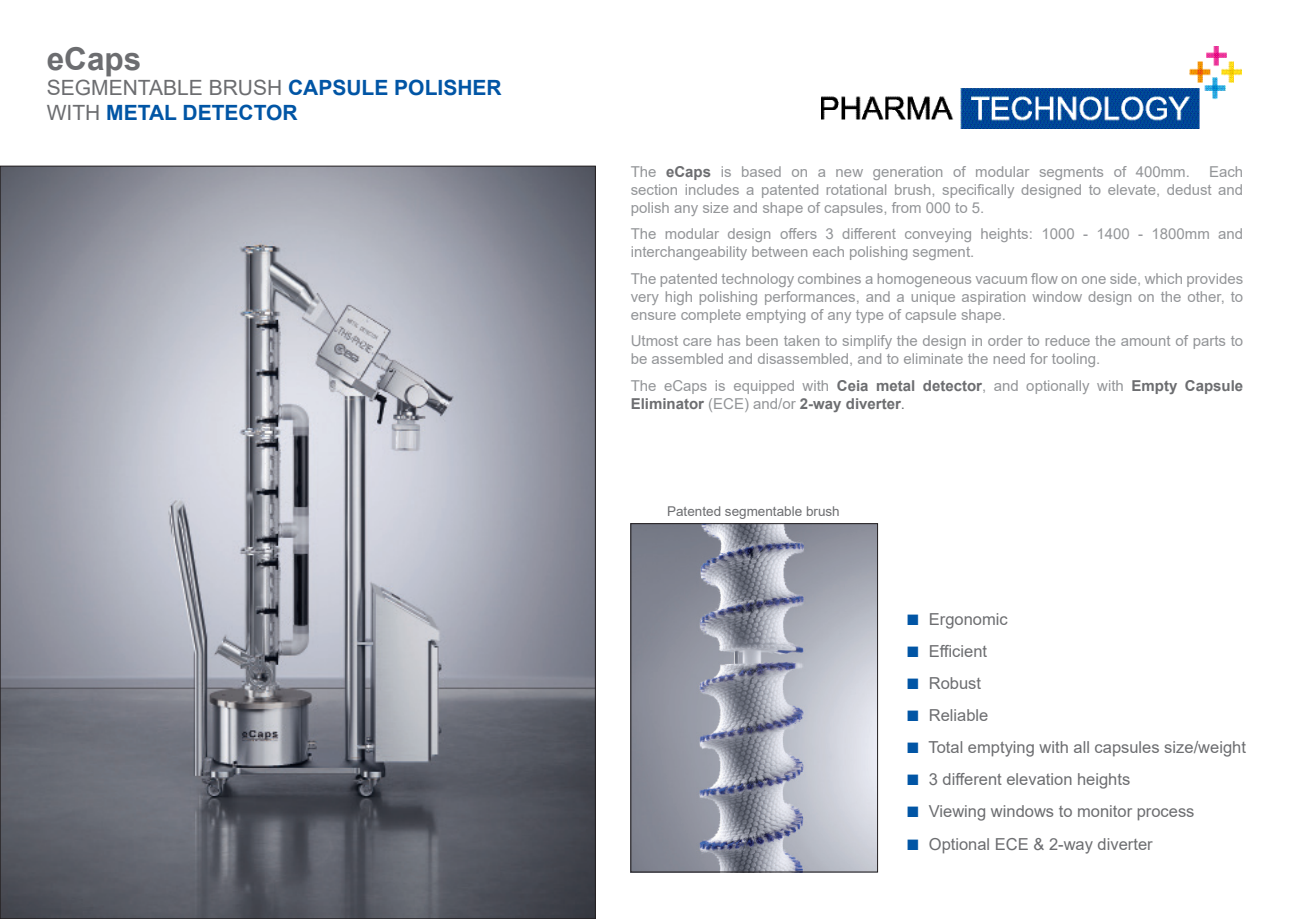
<style>
.page{position:relative;width:1289px;height:919px;background:#fff}
.page>*{position:absolute;margin:0;border:0;box-sizing:border-box;transform-origin:0 0}
.t1{font:700 31.5px "Arial";color:#6c6d70}
.t2{font:21px "Arial";color:#6c6d70}
.t3{font:700 21px "Arial";color:#0155a5}
.t4{font:16.5px "Arial";color:#6c6d70}
.t5{font:15px/18px "Arial";color:#939598;text-align:justify}
.t6{font:700 15px/18px "Arial";color:#6c6d70}
.t7{font:13.5px "Arial";color:#6c6d70}
.s1{font-weight:700;color:#0155a5}
.s2{font-weight:400;color:#6c6d70}
.s3{font-weight:700;color:#6c6d70}
.s4{font-weight:400;color:#939598}
.s5{font-weight:400}
.s6{font-size:22.5px;color:#0155a5}
</style>
<div class="page">
<img style="left:2px;top:168px;width:591px;height:748px">
<img style="left:632px;top:525px;width:243px;height:345px">
<div style="left:630px;top:523px;width:247px;height:349px;border:1px solid #231f20"></div>
<img style="left:821px;top:47px;width:420px;height:82px">
<p class="t1" style="left:47px;top:36px;width:96px">eCaps</p>
<p class="t2" style="left:47px;top:73px;width:456px">SEGMENTABLE BRUSH <span class="s1">CAPSULE POLISHER</span></p>
<p class="t3" style="left:47px;top:98px;width:252px"><span class="s2">WITH</span> METAL DETECTOR</p>
<p class="t5" style="left:630px;top:162px;width:560px">The <span class="s3">eCaps</span> is based on a new generation of modular segments of 400mm.</p>
<p class="t5" style="left:630px;top:162px;width:614px;text-indent:578px">Each section includes a patented rotational brush, specifically designed to elevate, dedust and polish any size and shape of capsules, from 000 to 5.</p>
<p class="t5" style="left:630px;top:225px;width:614px">The modular design offers 3 different conveying heights: 1000 - 1400 - 1800mm and interchangeability between each polishing segment.</p>
<p class="t5" style="left:630px;top:269px;width:614px">The patented technology combines a homogeneous vacuum flow on one side, which provides very high polishing performances, and a unique aspiration window design on the other, to ensure complete emptying of any type of capsule shape.</p>
<p class="t5" style="left:630px;top:332px;width:614px">Utmost care has been taken to simplify the design in order to reduce the amount of parts to be assembled and disassembled, and to eliminate the need for tooling.</p>
<p class="t6" style="left:630px;top:377px;width:614px"><span class="s4">The eCaps is equipped with</span> Ceia metal detector<span class="s4">, and optionally with</span> Empty Capsule<br>Eliminator <span class="s4">(ECE) and/or</span> 2-way diverter<span class="s5">.</span></p>
<p class="t7" style="left:667px;top:502px;width:174px">Patented segmentable brush</p>
<p class="t4" style="left:906px;top:607px;width:103px"><span class="s6">■</span> Ergonomic</p>
<p class="t4" style="left:906px;top:639px;width:83px"><span class="s6">■</span> Efficient</p>
<p class="t4" style="left:906px;top:671px;width:77px"><span class="s6">■</span> Robust</p>
<p class="t4" style="left:906px;top:703px;width:84px"><span class="s6">■</span> Reliable</p>
<p class="t4" style="left:906px;top:736px;width:341px"><span class="s6">■</span> Total emptying with all capsules size/weight</p>
<p class="t4" style="left:906px;top:768px;width:226px"><span class="s6">■</span> 3 different elevation heights</p>
<p class="t4" style="left:906px;top:800px;width:290px"><span class="s6">■</span> Viewing windows to monitor process</p>
<p class="t4" style="left:906px;top:832px;width:248px"><span class="s6">■</span> Optional ECE &amp; 2-way diverter</p>
</div>
